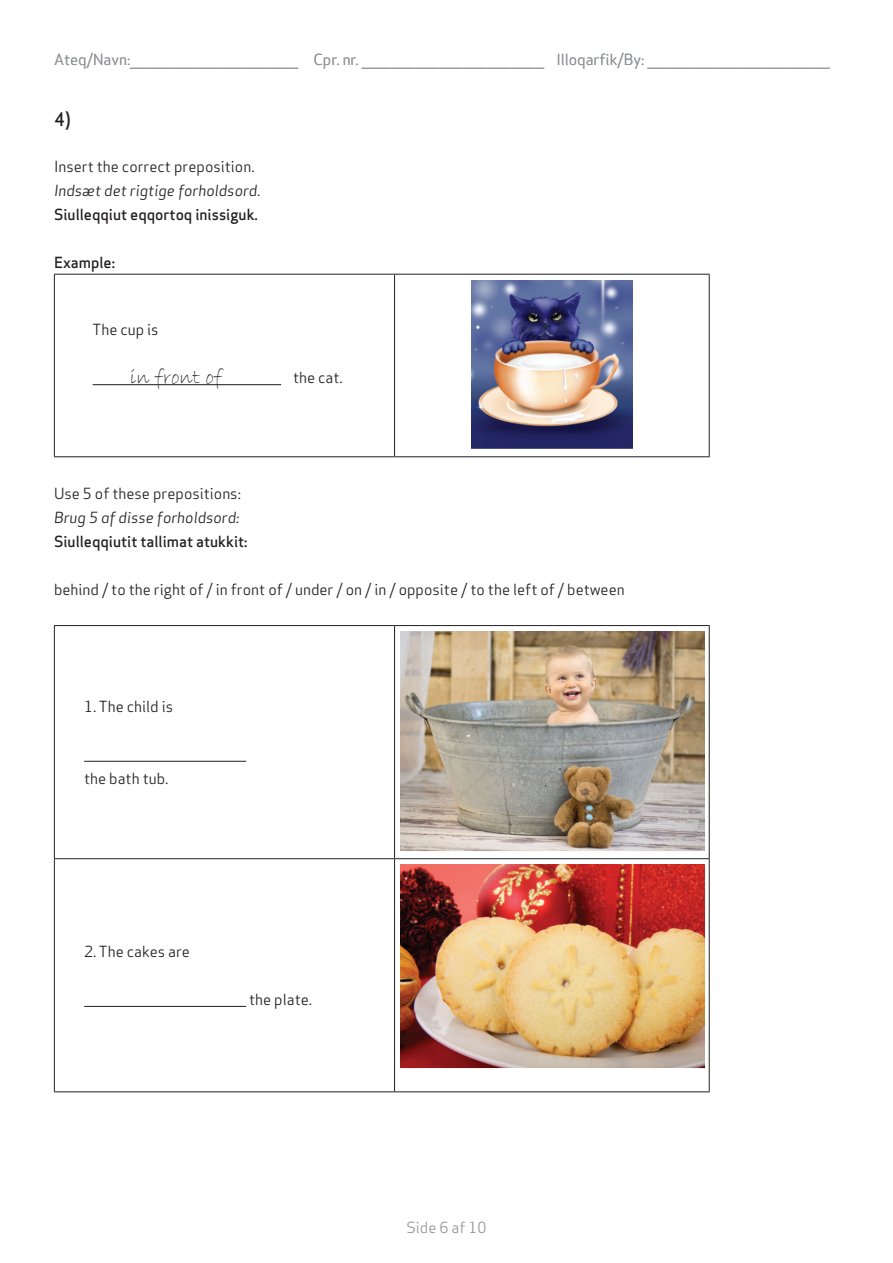
<style>
.page{position:relative;width:893px;height:1263px;background:#fff}
.page>*{position:absolute;margin:0;border:0;box-sizing:border-box;transform-origin:0 0}
.t1{font:21px "Bradley Hand ITC";color:#231f20}
.Overskrift{font:500 18px "Apex Sans";color:#231f20}
.brød{font:15px "Apex Sans";color:#231f20}
.t2{font:15px "Apex Sans";color:#939598}
.brød-2{font:500 15px "Apex Sans";color:#231f20}
.brød-3{font:15px "Apex Sans Book Italic T";color:#231f20}
</style>
<div class="page">
<hr style="left:54px;top:274px;width:341px;height:1px;background:#231f20">
<hr style="left:54px;top:275px;width:1px;height:181px;background:#231f20">
<hr style="left:395px;top:274px;width:315px;height:1px;background:#231f20">
<hr style="left:394px;top:275px;width:1px;height:181px;background:#231f20">
<hr style="left:709px;top:275px;width:1px;height:181px;background:#231f20">
<hr style="left:54px;top:456px;width:341px;height:1px;background:#231f20">
<hr style="left:395px;top:456px;width:315px;height:1px;background:#231f20">
<hr style="left:93px;top:384px;width:188px;height:1px;background:#231f20">
<img style="left:471px;top:280px;width:162px;height:169px">
<hr style="left:54px;top:625px;width:341px;height:1px;background:#231f20">
<hr style="left:54px;top:626px;width:1px;height:232px;background:#231f20">
<hr style="left:395px;top:625px;width:315px;height:1px;background:#231f20">
<hr style="left:394px;top:626px;width:1px;height:232px;background:#231f20">
<hr style="left:709px;top:626px;width:1px;height:232px;background:#231f20">
<hr style="left:54px;top:858px;width:341px;height:1px;background:#231f20">
<hr style="left:54px;top:859px;width:1px;height:232px;background:#231f20">
<hr style="left:395px;top:858px;width:315px;height:1px;background:#231f20">
<hr style="left:394px;top:859px;width:1px;height:232px;background:#231f20">
<hr style="left:709px;top:859px;width:1px;height:232px;background:#231f20">
<hr style="left:54px;top:1091px;width:341px;height:1px;background:#231f20">
<hr style="left:395px;top:1091px;width:315px;height:1px;background:#231f20">
<hr style="left:84px;top:761px;width:162px;height:1px;background:#231f20">
<img style="left:401px;top:631px;width:303px;height:220px">
<hr style="left:84px;top:1006px;width:162px;height:1px;background:#231f20">
<img style="left:401px;top:865px;width:303px;height:204px">
<p class="t2" style="left:54px;top:47px;width:777px">Ateq/Navn:___________________________________ Cpr. nr. ______________________________________ Illoqarfik/By: ______________________________________</p>
<p class="Overskrift" style="left:54px;top:104px;width:18px">4)</p>
<p class="brød" style="left:54px;top:154px;width:202px">Insert the correct preposition.</p>
<p class="brød-3" style="left:54px;top:181px;width:208px">Indsæt det rigtige forholdsord.</p>
<p class="brød-2" style="left:54px;top:201px;width:205px">Siulleqqiut eqqortoq inissiguk.</p>
<p class="brød-2" style="left:54px;top:249px;width:63px">Example:</p>
<p class="brød" style="left:93px;top:317px;width:68px">The cup is</p>
<p class="t1" style="left:130px;top:364px;width:94px">in front of</p>
<p class="brød" style="left:293px;top:365px;width:51px">the cat.</p>
<p class="brød" style="left:54px;top:481px;width:188px">Use 5 of these prepositions:</p>
<p class="brød-3" style="left:54px;top:508px;width:187px">Brug 5 af disse forholdsord:</p>
<p class="brød-2" style="left:54px;top:528px;width:195px">Siulleqqiutit tallimat atukkit:</p>
<p class="brød" style="left:54px;top:577px;width:572px">behind / to the right of / in front of / under / on / in / opposite / to the left of / between</p>
<p class="brød" style="left:84px;top:694px;width:90px">1. The child is</p>
<p class="brød" style="left:84px;top:766px;width:86px">the bath tub.</p>
<p class="brød" style="left:84px;top:939px;width:107px">2. The cakes are</p>
<p class="brød" style="left:249px;top:987px;width:65px">the plate.</p>
<p class="t2" style="left:406px;top:1215px;width:81px">Side 6 af 10</p>
</div>
